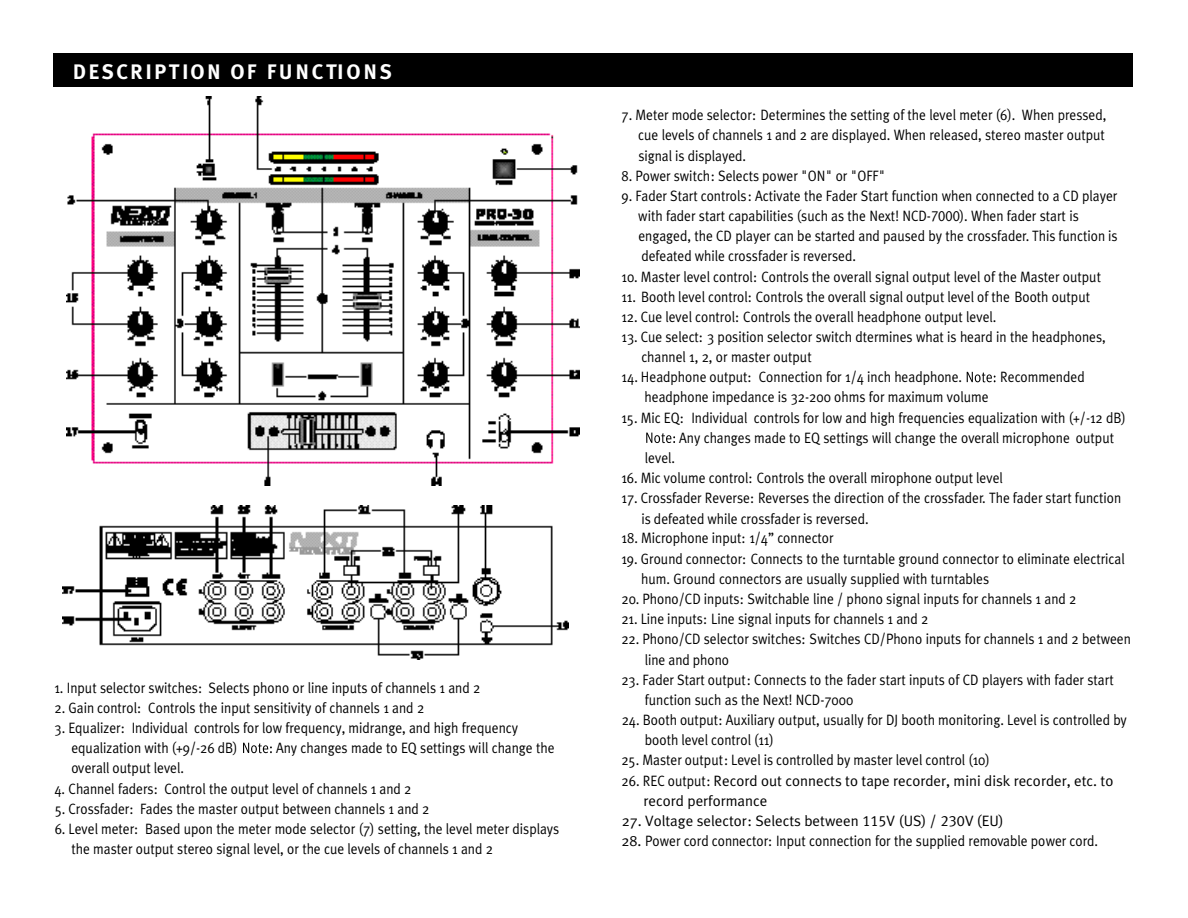
<style>
.page{position:relative;width:1188px;height:918px;background:#fff}
.page>*{position:absolute;margin:0;border:0;box-sizing:border-box;transform-origin:0 0}
.t1{font:700 21px "Meta Plus";letter-spacing:.105em;color:#fff}
.t2{font:15px/20.2px "Meta Plus Normal";color:#000;scale:.9 1}
.t3{font:15px "Meta Plus Normal";color:#000}
.s1{font-family:"Meta Plus Normal Caps"}
</style>
<div class="page">
<svg style="left:243px;top:743px;width:29px;height:10px"></svg>
<div style="left:53px;top:53px;width:1080px;height:34px;background:#000"></div>
<img style="left:66px;top:97px;width:513px;height:388px">
<img style="left:63px;top:505px;width:505px;height:155px">
<svg style="left:967px;top:372px;width:29px;height:10px"></svg>
<svg style="left:646px;top:433px;width:29px;height:10px"></svg>
<h1 class="t1" style="left:73px;top:62px;width:321px">D E S C R I P TION OF FU N C TI O NS</h1>
<p class="t2" style="left:54px;top:678px;width:475px">1. Input selector switches: Selects phono or line inputs of channels 1 and 2</p>
<p class="t2" style="left:55px;top:698px;width:412px">2. Gain control: Controls the input sensitivity of channels 1 and 2</p>
<p class="t2" style="left:71px;top:719px;width:498px;line-height:19.8px;text-indent:-17px">3. Equalizer: Individual controls for low frequency, midrange, and high frequency equalization with (+9/-26 dB)</p>
<p class="t2" style="left:276px;top:739px;width:311px">Any changes made to EQ settings will change the</p>
<p class="t2" style="left:72px;top:759px;width:127px">overall output level.</p>
<p class="t2" style="left:54px;top:779px;width:398px">4. Channel faders: Control the output level of channels 1 and 2</p>
<p class="t2" style="left:55px;top:799px;width:418px">5. Crossfader: Fades the master output between channels 1 and 2</p>
<p class="t2" style="left:71px;top:819px;width:544px;text-indent:-17px">6. Level meter: Based upon the meter mode selector (7) setting, the level meter displays the master output stereo signal level, or the cue levels of channels 1 and 2</p>
<p class="t2" style="left:638px;top:106px;width:522px;text-align:justify;text-indent:-17px">7. Meter mode selector: Determines the setting of the level meter (6). When pressed, cue levels of channels 1 and 2 are displayed. When released, stereo master output signal is displayed.</p>
<p class="t2" style="left:622px;top:166px;width:295px">8. Power switch: Selects power "ON" or "OFF"</p>
<p class="t2" style="left:638px;top:186px;width:534px;text-indent:-17px">9. Fader Start controls: Activate the Fader Start function when connected to a CD player with fader start capabilities (such as the Next! <span class="s1">NCD-7000</span>). When fader start is engaged, the CD player can be started and paused by the crossfader. This function is defeated while crossfader is reversed.</p>
<p class="t2" style="left:622px;top:267px;width:534px">10. Master level control: Controls the overall signal output level of the Master output</p>
<p class="t2" style="left:621px;top:287px;width:522px">11. Booth level control: Controls the overall signal output level of the Booth output</p>
<p class="t2" style="left:621px;top:307px;width:418px">12. Cue level control: Controls the overall headphone output level.</p>
<p class="t2" style="left:641px;top:328px;width:518px;text-indent:-20px">13. Cue select: 3 position selector switch dtermines what is heard in the headphones, channel 1, 2, or master output</p>
<p class="t2" style="left:622px;top:368px;width:380px">14. Headphone output: Connection for 1/4 inch headphone.</p>
<p class="t2" style="left:1000px;top:368px;width:96px">Recommended</p>
<p class="t2" style="left:645px;top:388px;width:384px">headphone impedance is 32-200 ohms for maximum volume</p>
<p class="t2" style="left:621px;top:408px;width:562px">15. Mic EQ: Individual controls for low and high frequencies equalization with (+/-12 dB)</p>
<p class="t2" style="left:679px;top:428px;width:485px">Any changes made to EQ settings will change the overall microphone output</p>
<p class="t2" style="left:645px;top:448px;width:35px">level.</p>
<p class="t2" style="left:621px;top:469px;width:425px">16. Mic volume control: Controls the overall mirophone output level</p>
<p class="t2" style="left:641px;top:489px;width:535px;text-indent:-20px">17. Crossfader Reverse: Reverses the direction of the crossfader. The fader start function is defeated while crossfader is reversed.</p>
<p class="t2" style="left:622px;top:529px;width:237px">18. Microphone input: 1/4” connector</p>
<p class="t2" style="left:641px;top:549px;width:539px;text-indent:-20px">19. Ground connector: Connects to the turntable ground connector to eliminate electrical hum. Ground connectors are usually supplied with turntables</p>
<p class="t2" style="left:622px;top:590px;width:507px">20. Phono/CD inputs: Switchable line / phono signal inputs for channels 1 and 2</p>
<p class="t2" style="left:621px;top:610px;width:342px">21. Line inputs: Line signal inputs for channels 1 and 2</p>
<p class="t2" style="left:645px;top:630px;width:542px;text-indent:-23px">22. Phono/CD selector switches: Switches CD/Phono inputs for channels 1 and 2 between line and phono</p>
<p class="t2" style="left:645px;top:671px;width:523px;line-height:19.8px;text-indent:-23px">23. Fader Start output: Connects to the fader start inputs of CD players with fader start function such as the Next! NCD-7000</p>
<p class="t2" style="left:645px;top:710px;width:537px;text-indent:-23px">24. Booth output: Auxiliary output, usually for DJ booth monitoring. Level is controlled by booth level control (11)</p>
<p class="t2" style="left:621px;top:751px;width:411px">25. Master output: Level is controlled by master level control (10)</p>
<p class="t2" style="left:644px;top:771px;width:524px;line-height:19.8px;text-indent:-22px">26. REC output: Record out connects to tape recorder, mini disk recorder, etc. to record performance</p>
<p class="t3" style="left:622px;top:814px;width:383px">27. Voltage selector: Selects between <span class="s1">115V</span> (US) / <span class="s1">230V</span> (EU)</p>
<p class="t3" style="left:622px;top:834px;width:478px">28. Power cord connector: Input connection for the supplied removable power cord.</p>
</div>
